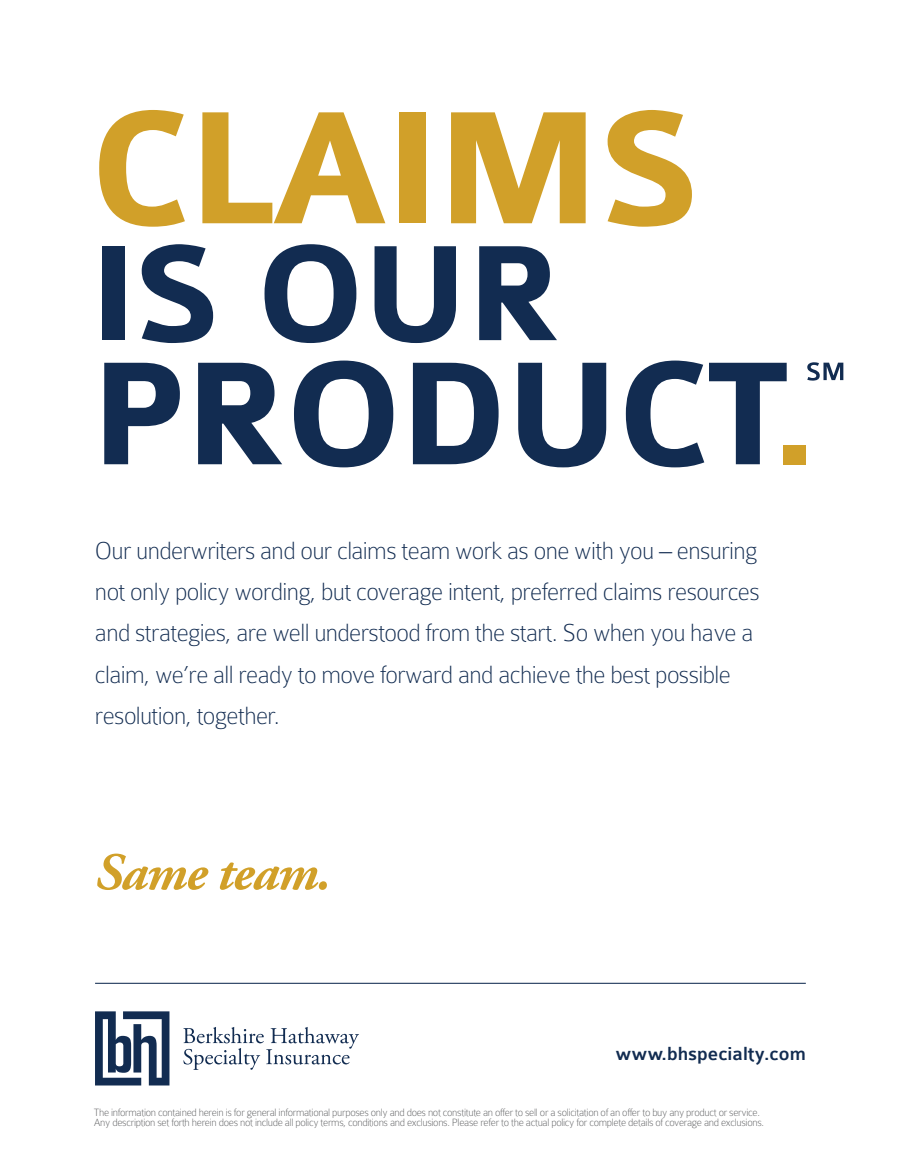
<style>
.page{position:relative;width:901px;height:1171px;background:#fff}
.page>*{position:absolute;margin:0;border:0;box-sizing:border-box;transform-origin:0 0}
.t1{font:italic 700 52.5px "Adobe Garamond Pro";letter-spacing:-.025em;color:#d1a029}
.t2{font:100 26.25px/41.2px "Colaborate";letter-spacing:-.025em;color:#122c51}
.t3{font:500 20px "Colaborate";color:#122c51}
.t4{font:100 11.25px/10px "Colaborate";letter-spacing:-.03em;color:#58595b}
</style>
<div class="page">
<svg style="left:99px;top:110px;width:86px;height:117px"></svg>
<svg style="left:202px;top:112px;width:183px;height:111px"></svg>
<div style="left:399px;top:112px;width:26px;height:111px;background:#d1a029"></div>
<svg style="left:451px;top:112px;width:134px;height:111px"></svg>
<svg style="left:607px;top:110px;width:84px;height:117px"></svg>
<div style="left:102px;top:246px;width:22px;height:94px;background:#122c51"></div>
<svg style="left:142px;top:244px;width:71px;height:99px"></svg>
<svg style="left:264px;top:244px;width:92px;height:99px"></svg>
<svg style="left:374px;top:246px;width:81px;height:97px"></svg>
<svg style="left:479px;top:246px;width:77px;height:94px"></svg>
<svg style="left:104px;top:362px;width:76px;height:102px"></svg>
<svg style="left:198px;top:362px;width:84px;height:102px"></svg>
<svg style="left:294px;top:360px;width:99px;height:107px"></svg>
<svg style="left:412px;top:362px;width:86px;height:102px"></svg>
<svg style="left:518px;top:362px;width:88px;height:105px"></svg>
<svg style="left:625px;top:360px;width:161px;height:107px"></svg>
<div style="left:783px;top:444px;width:22px;height:20px;background:#d1a029"></div>
<hr style="left:95px;top:982px;width:710px;height:1px;background:#122c51">
<svg style="left:95px;top:1011px;width:74px;height:74px"></svg>
<svg style="left:183px;top:1027px;width:176px;height:42px"></svg>
<svg style="left:807px;top:362px;width:35px;height:18px"></svg>
<p class="t2" style="left:95px;top:529px;width:666px">Our underwriters and our claims team work as one with you – ensuring not only policy wording, but coverage intent, preferred claims resources and strategies, are well understood from the start. So when you have a claim, we’re all ready to move forward and achieve the best possible resolution, together.</p>
<h1 class="t1" style="left:95px;top:842px;width:237px">Same team.</h1>
<h3 class="t3" style="left:615px;top:1042px;width:192px">www.bhspecialty.com</h3>
<p class="t4" style="left:94px;top:1106px;width:671px">The information contained herein is for general informational purposes only and does not constitute an offer to sell or a solicitation of an offer to buy any product or service.<br>Any description set forth herein does not include all policy terms, conditions and exclusions. Please refer to the actual policy for complete details of coverage and exclusions.</p>
</div>
